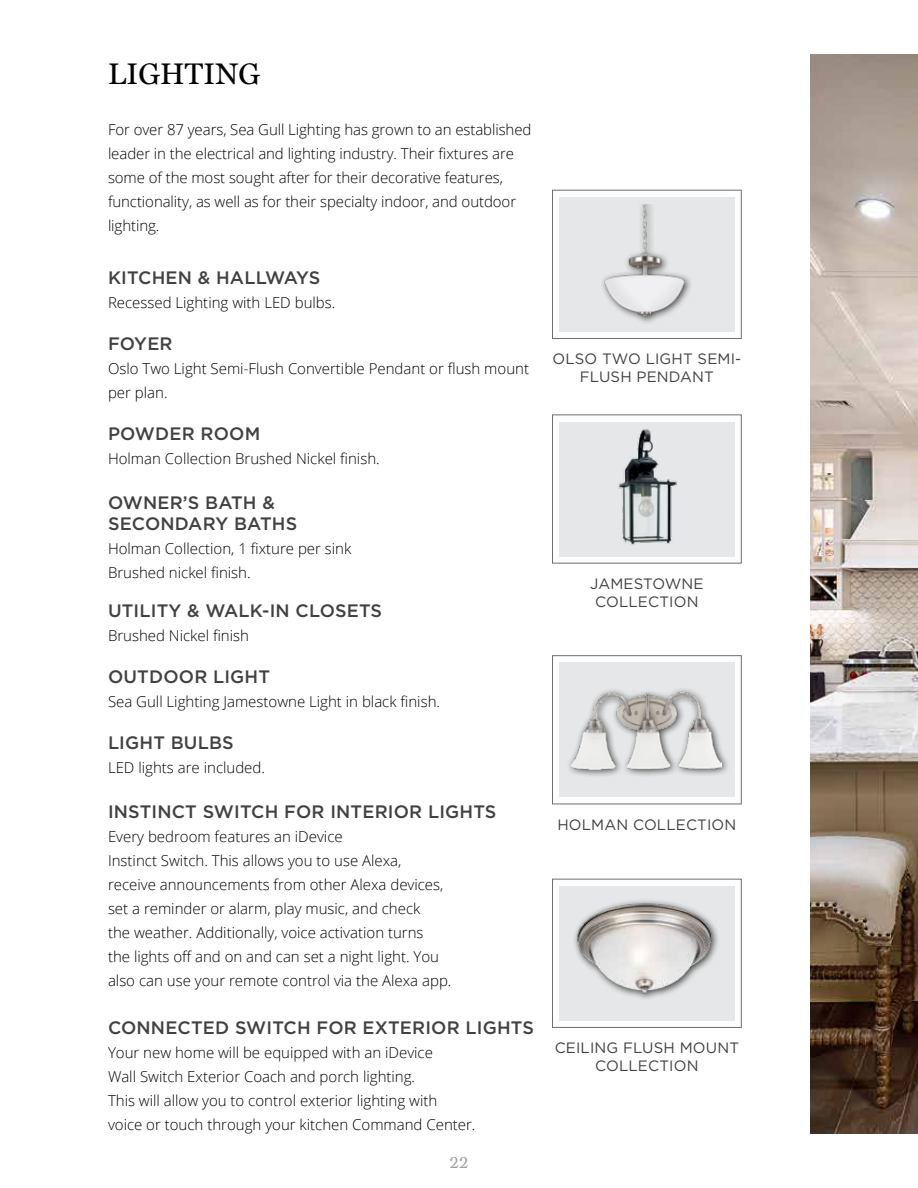
<style>
.page{position:relative;width:918px;height:1188px;background:#fff}
.page>*{position:absolute;margin:0;border:0;box-sizing:border-box;transform-origin:0 0}
.t1{font:500 30px "HK Serif";letter-spacing:.01em;color:#000}
.t2{font:500 18px/21px "Gotham";letter-spacing:.01em;color:#414042}
.t3{font:18px "HK Serif";color:#9d9fa2}
.t4{font:300 15px/24px "Open Sans";color:#000}
.t5{font:15px/18px "Gotham";letter-spacing:.01em;color:#414042;text-align:center}
</style>
<div class="page">
<div style="left:559px;top:662px;width:176px;height:135px;background:#e6e7e8"></div>
<div style="left:567px;top:687px;width:164px;height:91px;background:#000;opacity:.75"></div>
<img style="left:572px;top:687px;width:150px;height:91px">
<div style="left:552px;top:190px;width:189px;height:149px;background:#fff;border:1px solid #6d6e71"></div>
<div style="left:559px;top:197px;width:176px;height:135px;background:#e6e7e8"></div>
<div style="left:600px;top:204px;width:93px;height:121px;background:#000;opacity:.75"></div>
<img style="left:600px;top:204px;width:93px;height:112px">
<div style="left:552px;top:879px;width:189px;height:149px;background:#fff;border:1px solid #6d6e71"></div>
<div style="left:559px;top:886px;width:176px;height:135px;background:#e6e7e8"></div>
<div style="left:572px;top:898px;width:148px;height:104px;background:#000;opacity:.75"></div>
<img style="left:575px;top:898px;width:139px;height:104px">
<div style="left:559px;top:422px;width:176px;height:135px;background:#e6e7e8"></div>
<img style="left:618px;top:429px;width:59px;height:116px">
<img style="left:810px;top:54px;width:108px;height:1080px">
<h1 class="t1" style="left:108px;top:53px;width:154px">LIGHTING</h1>
<p class="t4" style="left:108px;top:117px;width:425px">For over 87 years, Sea Gull Lighting has grown to an established leader in the electrical and lighting industry. Their fixtures are some of the most sought after for their decorative features, functionality, as well as for their specialty indoor, and outdoor lighting.</p>
<p class="t2" style="left:108px;top:267px;width:214px">KITCHEN &amp; HALLWAYS</p>
<p class="t4" style="left:108px;top:290px;width:229px">Recessed Lighting with LED bulbs.</p>
<p class="t2" style="left:108px;top:333px;width:66px">FOYER</p>
<p class="t4" style="left:108px;top:356px;width:423px">Oslo Two Light Semi-Flush Convertible Pendant or flush mount per plan.</p>
<p class="t2" style="left:108px;top:423px;width:154px">POWDER ROOM</p>
<p class="t4" style="left:108px;top:446px;width:273px">Holman Collection Brushed Nickel finish.</p>
<p class="t2" style="left:108px;top:492px;width:191px">OWNER’S BATH &amp;<br>SECONDARY BATHS</p>
<p class="t4" style="left:108px;top:536px;width:245px">Holman Collection, 1 fixture per sink<br>Brushed nickel finish.</p>
<p class="t2" style="left:108px;top:600px;width:276px">UTILITY &amp; WALK-IN CLOSETS</p>
<p class="t4" style="left:108px;top:623px;width:143px">Brushed Nickel finish</p>
<p class="t2" style="left:108px;top:666px;width:164px">OUTDOOR LIGHT</p>
<p class="t4" style="left:108px;top:689px;width:334px">Sea Gull Lighting Jamestowne Light in black finish.</p>
<p class="t2" style="left:108px;top:732px;width:127px">LIGHT BULBS</p>
<p class="t4" style="left:108px;top:755px;width:159px">LED lights are included.</p>
<p class="t2" style="left:108px;top:801px;width:390px">INSTINCT SWITCH FOR INTERIOR LIGHTS</p>
<p class="t4" style="left:108px;top:824px;width:345px">Every bedroom features an iDevice<br>Instinct Switch. This allows you to use Alexa, receive announcements from other Alexa devices, set a reminder or alarm, play music, and check<br>the weather. Additionally, voice activation turns<br>the lights off and on and can set a night light. You also can use your remote control via the Alexa app.</p>
<p class="t2" style="left:108px;top:1017px;width:428px">CONNECTED SWITCH FOR EXTERIOR LIGHTS</p>
<p class="t4" style="left:108px;top:1040px;width:369px">Your new home will be equipped with an iDevice<br>Wall Switch Exterior Coach and porch lighting.<br>This will allow you to control exterior lighting with<br>voice or touch through your kitchen Command Center.</p>
<p class="t3" style="left:450px;top:1149px;width:20px">22</p>
<p class="t5" style="left:552px;top:349px;width:190px">OLSO TWO LIGHT SEMI-<br>FLUSH PENDANT</p>
<p class="t5" style="left:590px;top:574px;width:115px">JAMESTOWNE<br>COLLECTION</p>
<p class="t5" style="left:557px;top:815px;width:180px">HOLMAN COLLECTION</p>
<p class="t5" style="left:555px;top:1038px;width:186px">CEILING FLUSH MOUNT<br>COLLECTION</p>
</div>
